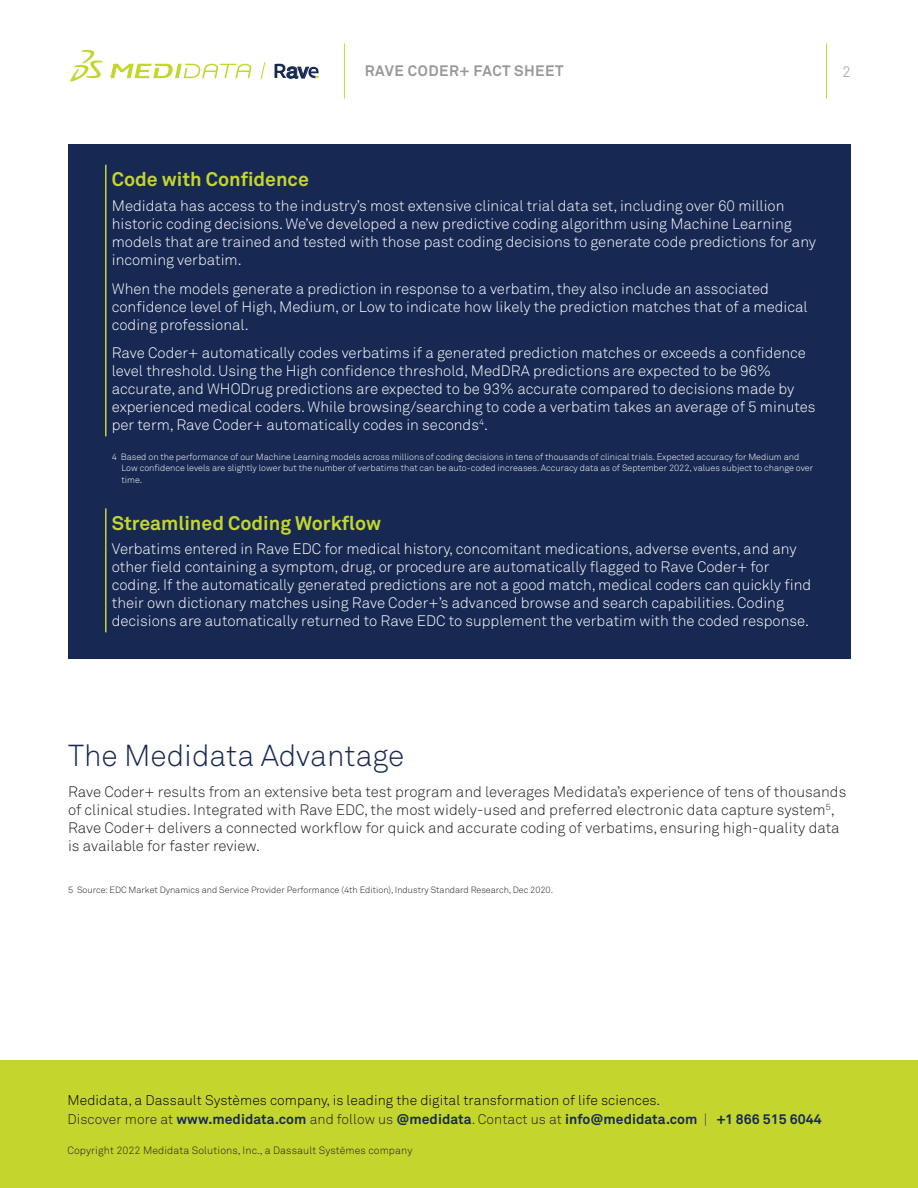
<style>
.page{position:relative;width:918px;height:1188px;background:#fff}
.page>*{position:absolute;margin:0;border:0;box-sizing:border-box;transform-origin:0 0}
.t1{font:300 30px "Akkurat Std";color:#172953}
.t2{font:700 19.5px "Akkurat Std";color:#c4d62e}
.t3{font:300 15px/18px "Akkurat Std";color:#fff}
.t4{font:300 15px/18px "Akkurat Std";color:#231f20}
.t5{font:700 15px "Akkurat Std";letter-spacing:.035em;color:#98989a}
.t6{font:300 15px "Akkurat Std";color:#98989a}
.t7{font:300 13.8px/19.5px "Akkurat Std";letter-spacing:.005em;color:#000}
.t8{font:300 10.5px "Akkurat Std";letter-spacing:.01em;color:#231f20}
.t9{font:300 9px/10.5px "Akkurat Std";color:#fff}
.t10{font:300 9px "Akkurat Std";color:#231f20}
.s1{color:#231f20}
.s2{font-weight:700;color:#172953}
.s3{color:#172953}
</style>
<div class="page">
<hr style="left:344px;top:43px;width:1px;height:55px;background:#c4d62e">
<hr style="left:826px;top:43px;width:1px;height:55px;background:#c4d62e">
<svg style="left:70px;top:50px;width:33px;height:32px"></svg>
<svg style="left:110px;top:64px;width:142px;height:14px"></svg>
<svg style="left:261px;top:62px;width:4px;height:18px"></svg>
<div style="left:0;top:1061px;width:918px;height:127px;background:#c4d62e"></div>
<div style="left:68px;top:145px;width:782px;height:514px;background:#172953"></div>
<hr style="left:105px;top:165px;width:2px;height:271px;background:#c4d62e">
<hr style="left:105px;top:508px;width:2px;height:124px;background:#c4d62e">
<svg style="left:275px;top:63px;width:44px;height:15px"></svg>
<p class="t5" style="left:365px;top:62px;width:200px">RAVE CODER+ FACT SHEET</p>
<p class="t6" style="left:842px;top:63px;width:10px">2</p>
<h2 class="t2" style="left:112px;top:167px;width:199px">Code with Confidence</h2>
<p class="t3" style="left:112px;top:197px;width:706px">Medidata has access to the industry’s most extensive clinical trial data set, including over 60 million historic coding decisions. We’ve developed a new predictive coding algorithm using Machine Learning models that are trained and tested with those past coding decisions to generate code predictions for any incoming verbatim.</p>
<p class="t3" style="left:112px;top:279px;width:698px">When the models generate a prediction in response to a verbatim, they also include an associated confidence level of High, Medium, or Low to indicate how likely the prediction matches that of a medical coding professional.</p>
<p class="t3" style="left:112px;top:344px;width:705px">Rave Coder+ automatically codes verbatims if a generated prediction matches or exceeds a confidence level threshold. Using the High confidence threshold, MedDRA predictions are expected to be 96% accurate, and WHODrug predictions are expected to be 93% accurate compared to decisions made by experienced medical coders. While browsing/searching to code a verbatim takes an average of 5 minutes per term, Rave Coder+ automatically codes in seconds<sup>4</sup>.</p>
<p class="t9" style="left:121px;top:452px;width:693px;text-indent:-10px">4 Based on the performance of our Machine Learning models across millions of coding decisions in tens of thousands of clinical trials. Expected accuracy for Medium and<br>Low confidence levels are slightly lower but the number of verbatims that can be auto-coded increases. Accuracy data as of September 2022, values subject to change over</p>
<p class="t9" style="left:121px;top:474px;width:22px">time.</p>
<h2 class="t2" style="left:112px;top:511px;width:271px">Streamlined Coding Workflow</h2>
<p class="t3" style="left:112px;top:540px;width:701px">Verbatims entered in Rave EDC for medical history, concomitant medications, adverse events, and any other field containing a symptom, drug, or procedure are automatically flagged to Rave Coder+ for coding. If the automatically generated predictions are not a good match, medical coders can quickly find their own dictionary matches using Rave Coder+’s advanced browse and search capabilities. Coding decisions are automatically returned to Rave EDC to supplement the verbatim with the coded response.</p>
<h1 class="t1" style="left:68px;top:738px;width:338px">The Medidata Advantage</h1>
<p class="t4" style="left:68px;top:783px;width:780px">Rave Coder+ results from an extensive beta test program and leverages Medidata’s experience of tens of thousands of clinical studies. Integrated with Rave EDC, the most widely-used and preferred electronic data capture system<sup>5</sup>, Rave Coder+ delivers a connected workflow for quick and accurate coding of verbatims, ensuring high-quality data is available for faster review.</p>
<p class="t10" style="left:68px;top:885px;width:487px">5 Source: EDC Market Dynamics and Service Provider Performance (4th Edition), Industry Standard Research, Dec 2020.</p>
<p class="t7" style="left:68px;top:1090px;width:756px">Medidata, a Dassault Systèmes company, is leading the digital transformation of life sciences.<br><span class="s1">Discover more at</span> <span class="s2">www.medidata.com</span> <span class="s1">and follow us</span> <span class="s2">@medidata</span><span class="s3">.</span> <span class="s1">Contact us at</span> <span class="s2">info@medidata.com</span> <span class="s3">|</span> <span class="s2">+1 866 515 6044</span></p>
<p class="t8" style="left:68px;top:1144px;width:346px">Copyright 2022 Medidata Solutions, Inc., a Dassault Systèmes company</p>
</div>
